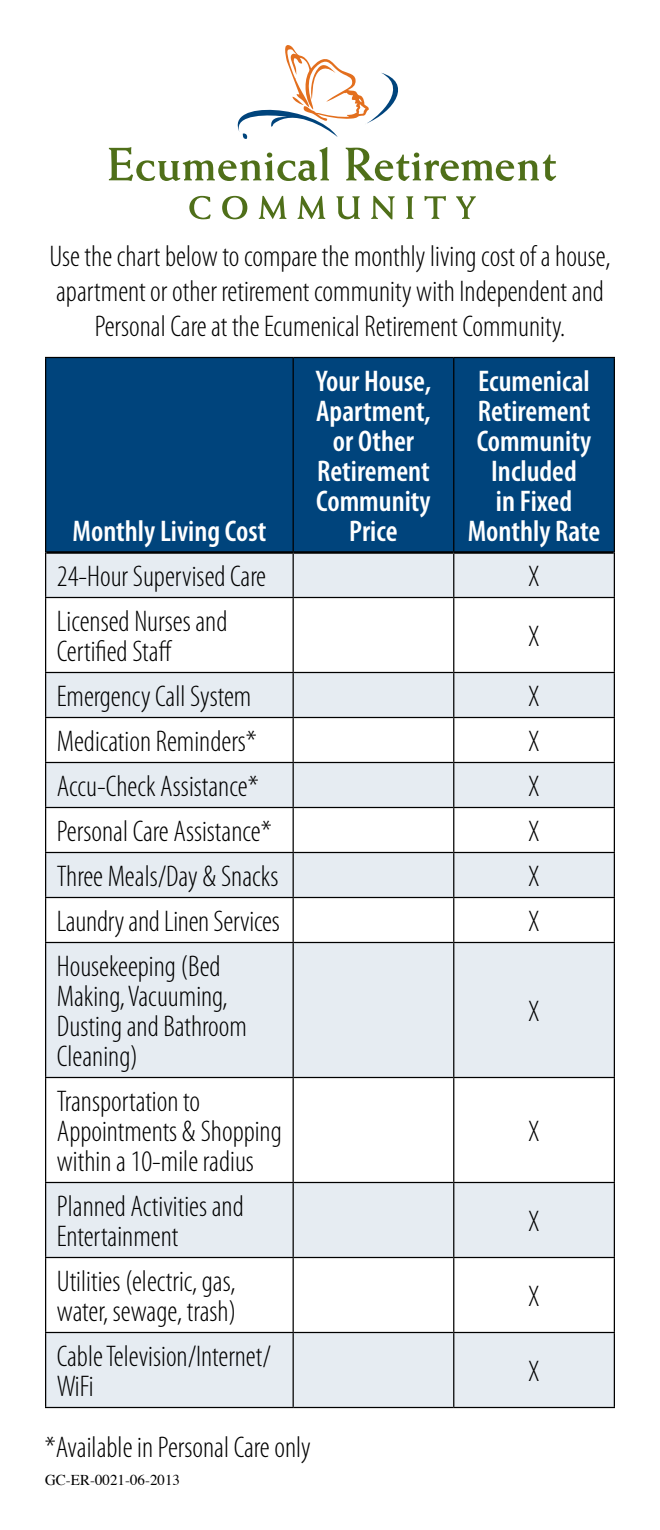
<style>
.page{position:relative;width:660px;height:1530px;background:#fff}
.page>*{position:absolute;margin:0;border:0;box-sizing:border-box;transform-origin:0 0}
.t1{font:300 condensed 30px/30px "Myriad Pro";color:#000}
.t2{font:600 condensed 30px/30px "Myriad Pro";color:#fff;text-align:center}
.t3{font:15px "Times";color:#000}
</style>
<div class="page">
<div style="left:46px;top:358px;width:568px;height:193px;background:#00447c"></div>
<div style="left:46px;top:554px;width:568px;height:853px;background:#e6ecf2"></div>
<svg style="left:46px;top:598px;width:568px;height:584px"></svg>
<svg style="left:46px;top:1258px;width:568px;height:74px"></svg>
<hr style="left:45px;top:357px;width:248px;height:1px;background:#000">
<hr style="left:45px;top:358px;width:1px;height:194px;background:#000">
<hr style="left:293px;top:357px;width:161px;height:1px;background:#000">
<hr style="left:292px;top:358px;width:2px;height:193px;background:#000">
<hr style="left:454px;top:357px;width:161px;height:1px;background:#000">
<hr style="left:453px;top:358px;width:1px;height:193px;background:#000">
<hr style="left:614px;top:358px;width:1px;height:194px;background:#000">
<hr style="left:45px;top:552px;width:1px;height:45px;background:#000">
<hr style="left:292px;top:554px;width:2px;height:43px;background:#000">
<hr style="left:453px;top:554px;width:1px;height:43px;background:#000">
<hr style="left:614px;top:552px;width:1px;height:45px;background:#000">
<hr style="left:45px;top:597px;width:248px;height:1px;background:#000">
<hr style="left:45px;top:598px;width:1px;height:74px;background:#000">
<hr style="left:293px;top:597px;width:161px;height:1px;background:#000">
<hr style="left:292px;top:598px;width:2px;height:74px;background:#000">
<hr style="left:454px;top:597px;width:161px;height:1px;background:#000">
<hr style="left:453px;top:598px;width:1px;height:74px;background:#000">
<hr style="left:614px;top:598px;width:1px;height:74px;background:#000">
<hr style="left:45px;top:672px;width:248px;height:1px;background:#000">
<hr style="left:45px;top:673px;width:1px;height:44px;background:#000">
<hr style="left:293px;top:672px;width:161px;height:1px;background:#000">
<hr style="left:292px;top:673px;width:2px;height:44px;background:#000">
<hr style="left:454px;top:672px;width:161px;height:1px;background:#000">
<hr style="left:453px;top:673px;width:1px;height:44px;background:#000">
<hr style="left:614px;top:673px;width:1px;height:44px;background:#000">
<hr style="left:45px;top:717px;width:248px;height:1px;background:#000">
<hr style="left:45px;top:718px;width:1px;height:44px;background:#000">
<hr style="left:293px;top:717px;width:161px;height:1px;background:#000">
<hr style="left:292px;top:718px;width:2px;height:44px;background:#000">
<hr style="left:454px;top:717px;width:161px;height:1px;background:#000">
<hr style="left:453px;top:718px;width:1px;height:44px;background:#000">
<hr style="left:614px;top:718px;width:1px;height:44px;background:#000">
<hr style="left:45px;top:762px;width:248px;height:1px;background:#000">
<hr style="left:45px;top:763px;width:1px;height:44px;background:#000">
<hr style="left:293px;top:762px;width:161px;height:1px;background:#000">
<hr style="left:292px;top:763px;width:2px;height:44px;background:#000">
<hr style="left:454px;top:762px;width:161px;height:1px;background:#000">
<hr style="left:453px;top:763px;width:1px;height:44px;background:#000">
<hr style="left:614px;top:763px;width:1px;height:44px;background:#000">
<hr style="left:45px;top:807px;width:248px;height:1px;background:#000">
<hr style="left:45px;top:808px;width:1px;height:44px;background:#000">
<hr style="left:293px;top:807px;width:161px;height:1px;background:#000">
<hr style="left:292px;top:808px;width:2px;height:44px;background:#000">
<hr style="left:454px;top:807px;width:161px;height:1px;background:#000">
<hr style="left:453px;top:808px;width:1px;height:44px;background:#000">
<hr style="left:614px;top:808px;width:1px;height:44px;background:#000">
<hr style="left:45px;top:852px;width:248px;height:1px;background:#000">
<hr style="left:45px;top:853px;width:1px;height:44px;background:#000">
<hr style="left:293px;top:852px;width:161px;height:1px;background:#000">
<hr style="left:292px;top:853px;width:2px;height:44px;background:#000">
<hr style="left:454px;top:852px;width:161px;height:1px;background:#000">
<hr style="left:453px;top:853px;width:1px;height:44px;background:#000">
<hr style="left:614px;top:853px;width:1px;height:44px;background:#000">
<hr style="left:45px;top:897px;width:248px;height:1px;background:#000">
<hr style="left:45px;top:898px;width:1px;height:44px;background:#000">
<hr style="left:293px;top:897px;width:161px;height:1px;background:#000">
<hr style="left:292px;top:898px;width:2px;height:44px;background:#000">
<hr style="left:454px;top:897px;width:161px;height:1px;background:#000">
<hr style="left:453px;top:898px;width:1px;height:44px;background:#000">
<hr style="left:614px;top:898px;width:1px;height:44px;background:#000">
<hr style="left:45px;top:942px;width:248px;height:1px;background:#000">
<hr style="left:45px;top:943px;width:1px;height:134px;background:#000">
<hr style="left:293px;top:942px;width:161px;height:1px;background:#000">
<hr style="left:292px;top:943px;width:2px;height:134px;background:#000">
<hr style="left:454px;top:942px;width:161px;height:1px;background:#000">
<hr style="left:453px;top:943px;width:1px;height:134px;background:#000">
<hr style="left:614px;top:943px;width:1px;height:134px;background:#000">
<hr style="left:45px;top:1077px;width:248px;height:1px;background:#000">
<hr style="left:45px;top:1078px;width:1px;height:104px;background:#000">
<hr style="left:293px;top:1077px;width:161px;height:1px;background:#000">
<hr style="left:292px;top:1078px;width:2px;height:104px;background:#000">
<hr style="left:454px;top:1077px;width:161px;height:1px;background:#000">
<hr style="left:453px;top:1078px;width:1px;height:104px;background:#000">
<hr style="left:614px;top:1078px;width:1px;height:104px;background:#000">
<hr style="left:45px;top:1182px;width:248px;height:1px;background:#000">
<hr style="left:45px;top:1183px;width:1px;height:74px;background:#000">
<hr style="left:293px;top:1182px;width:161px;height:1px;background:#000">
<hr style="left:292px;top:1183px;width:2px;height:74px;background:#000">
<hr style="left:454px;top:1182px;width:161px;height:1px;background:#000">
<hr style="left:453px;top:1183px;width:1px;height:74px;background:#000">
<hr style="left:614px;top:1183px;width:1px;height:74px;background:#000">
<hr style="left:45px;top:1257px;width:248px;height:1px;background:#000">
<hr style="left:45px;top:1258px;width:1px;height:74px;background:#000">
<hr style="left:293px;top:1257px;width:161px;height:1px;background:#000">
<hr style="left:292px;top:1258px;width:2px;height:74px;background:#000">
<hr style="left:454px;top:1257px;width:161px;height:1px;background:#000">
<hr style="left:453px;top:1258px;width:1px;height:74px;background:#000">
<hr style="left:614px;top:1258px;width:1px;height:74px;background:#000">
<hr style="left:45px;top:1332px;width:248px;height:1px;background:#000">
<hr style="left:45px;top:1333px;width:1px;height:74px;background:#000">
<hr style="left:293px;top:1332px;width:161px;height:1px;background:#000">
<hr style="left:292px;top:1333px;width:2px;height:74px;background:#000">
<hr style="left:454px;top:1332px;width:161px;height:1px;background:#000">
<hr style="left:453px;top:1333px;width:1px;height:74px;background:#000">
<hr style="left:614px;top:1333px;width:1px;height:74px;background:#000">
<hr style="left:45px;top:1407px;width:248px;height:1px;background:#000">
<hr style="left:293px;top:1407px;width:161px;height:1px;background:#000">
<hr style="left:454px;top:1407px;width:161px;height:1px;background:#000">
<hr style="left:46px;top:551px;width:247px;height:3px;background:#000">
<hr style="left:293px;top:551px;width:161px;height:3px;background:#000">
<hr style="left:454px;top:551px;width:160px;height:3px;background:#000">
<svg style="left:109px;top:147px;width:220px;height:34px"></svg>
<svg style="left:346px;top:148px;width:210px;height:33px"></svg>
<svg style="left:189px;top:196px;width:22px;height:23px"></svg>
<svg style="left:222px;top:196px;width:25px;height:23px"></svg>
<svg style="left:259px;top:196px;width:27px;height:23px"></svg>
<svg style="left:298px;top:196px;width:27px;height:23px"></svg>
<svg style="left:336px;top:196px;width:24px;height:23px"></svg>
<svg style="left:371px;top:196px;width:24px;height:23px"></svg>
<svg style="left:406px;top:196px;width:7px;height:23px"></svg>
<svg style="left:424px;top:196px;width:22px;height:23px"></svg>
<svg style="left:456px;top:196px;width:20px;height:23px"></svg>
<svg style="left:237px;top:45px;width:161px;height:94px"></svg>
<p class="t1" style="left:49px;top:238px;width:563px;line-height:35px;text-align:center">Use the chart below to compare the monthly living cost of a house, apartment or other retirement community with Independent and<br>Personal Care at the Ecumenical Retirement Community.</p>
<p class="t2" style="left:72px;top:516px;width:195px">Monthly Living Cost</p>
<p class="t2" style="left:316px;top:366px;width:117px">Your House,<br>Apartment, or Other<br>Retirement<br>Community<br>Price</p>
<p class="t2" style="left:468px;top:366px;width:134px">Ecumenical<br>Retirement<br>Community<br>Included<br>in Fixed<br>Monthly Rate</p>
<p class="t1" style="left:57px;top:561px;width:211px">24-Hour Supervised Care</p>
<p class="t1" style="left:528px;top:561px;width:13px">X</p>
<p class="t1" style="left:57px;top:606px;width:172px">Licensed Nurses and<br>Certified Staff</p>
<p class="t1" style="left:528px;top:621px;width:13px">X</p>
<p class="t1" style="left:57px;top:681px;width:196px">Emergency Call System</p>
<p class="t1" style="left:528px;top:681px;width:13px">X</p>
<p class="t1" style="left:57px;top:726px;width:202px">Medication Reminders*</p>
<p class="t1" style="left:528px;top:726px;width:13px">X</p>
<p class="t1" style="left:57px;top:771px;width:203px">Accu-Check Assistance*</p>
<p class="t1" style="left:528px;top:771px;width:13px">X</p>
<p class="t1" style="left:57px;top:816px;width:216px">Personal Care Assistance*</p>
<p class="t1" style="left:528px;top:816px;width:13px">X</p>
<p class="t1" style="left:57px;top:861px;width:223px">Three Meals/Day &amp; Snacks</p>
<p class="t1" style="left:528px;top:861px;width:13px">X</p>
<p class="t1" style="left:57px;top:906px;width:224px">Laundry and Linen Services</p>
<p class="t1" style="left:528px;top:906px;width:13px">X</p>
<p class="t1" style="left:57px;top:951px;width:192px">Housekeeping (Bed<br>Making, Vacuuming,<br>Dusting and Bathroom<br>Cleaning)</p>
<p class="t1" style="left:528px;top:996px;width:13px">X</p>
<p class="t1" style="left:57px;top:1086px;width:226px">Transportation to<br>Appointments &amp; Shopping within a 10-mile radius</p>
<p class="t1" style="left:57px;top:1191px;width:188px">Planned Activities and<br>Entertainment</p>
<p class="t1" style="left:57px;top:1266px;width:181px">Utilities (electric, gas, water, sewage, trash)</p>
<p class="t1" style="left:57px;top:1341px;width:215px">Cable Television/Internet/<br>WiFi</p>
<p class="t1" style="left:45px;top:1432px;width:267px">*Available in Personal Care only</p>
<p class="t3" style="left:45px;top:1471px;width:136px">gc-ER-0021-06-2013</p>
<p class="t1" style="left:528px;top:1116px;width:13px">X</p>
<p class="t1" style="left:528px;top:1206px;width:13px">X</p>
<p class="t1" style="left:528px;top:1281px;width:13px">X</p>
<p class="t1" style="left:528px;top:1356px;width:13px">X</p>
</div>
